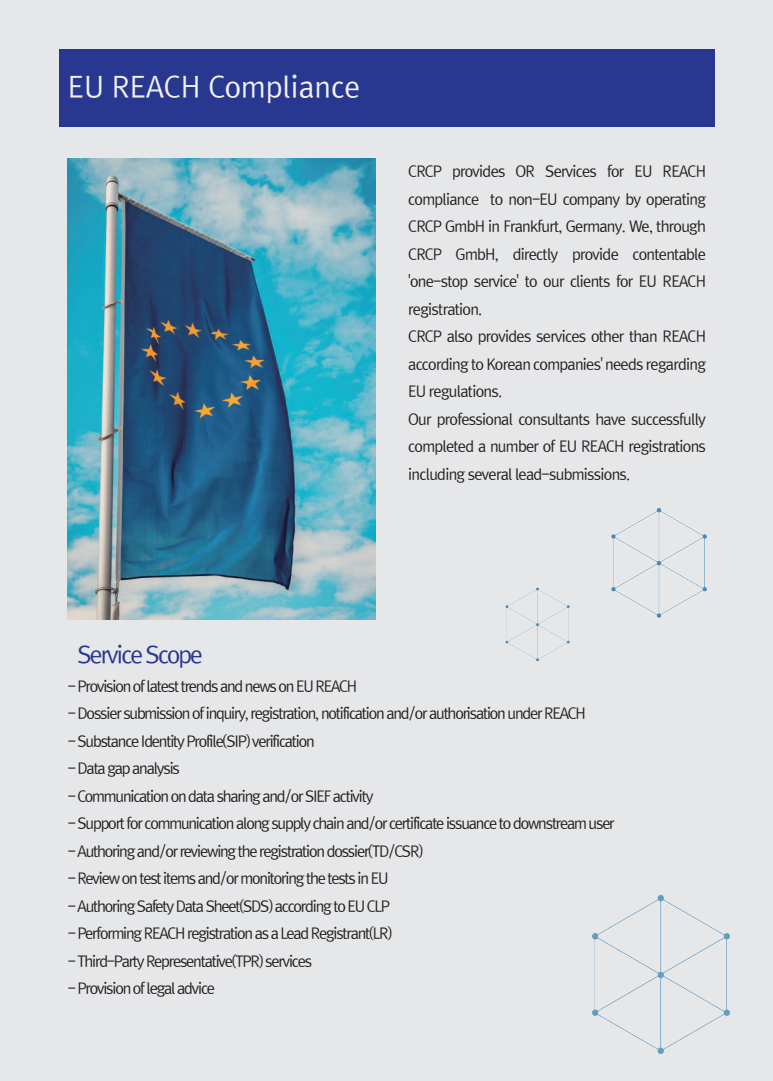
<style>
.page{position:relative;width:773px;height:1081px;background:#fff}
.page>*{position:absolute;margin:0;border:0;box-sizing:border-box;transform-origin:0 0}
.t1{font:28.75px "Rix Go M";color:#f0f1f0}
.t2{font:23.25px "Rix Go M";letter-spacing:-.08em;color:#283890}
.t3{font:15px "Rix Go M";letter-spacing:-.08em;color:#231f20}
.t4{font:15px/27.5px "Rix Go M";letter-spacing:-.05em;color:#231f20}
</style>
<div class="page">
<div style="left:0;top:1px;width:772px;height:1080px;background:#e6e7e9"></div>
<div style="left:59px;top:49px;width:655px;height:78px;background:#283890"></div>
<img style="left:68px;top:158px;width:307px;height:461px">
<img style="left:611px;top:508px;width:96px;height:110px">
<img style="left:592px;top:895px;width:138px;height:159px">
<img style="left:505px;top:587px;width:65px;height:75px">
<h1 class="t1" style="left:68px;top:70px;width:294px">EU REACH Compliance</h1>
<p class="t4" style="left:408px;top:158px;width:299px">CRCP provides OR Services for EU REACH compliance to non-EU company by operating CRCP GmbH in Frankfurt, Germany. We, through CRCP GmbH, directly provide contentable 'one-stop service' to our clients for EU REACH registration.<br>CRCP also provides services other than REACH according to Korean companies' needs regarding EU regulations.<br>Our professional consultants have successfully completed a number of EU REACH registrations including several lead-submissions.</p>
<h2 class="t2" style="left:77px;top:640px;width:127px">Service Scope</h2>
<p class="t3" style="left:68px;top:677px;width:291px">- Provision of latest trends and news on EU REACH</p>
<p class="t3" style="left:68px;top:705px;width:519px">- Dossier submission of inquiry, registration, notification and/or authorisation under REACH</p>
<p class="t3" style="left:68px;top:732px;width:248px">- Substance Identity Profile(SIP) verification</p>
<p class="t3" style="left:68px;top:760px;width:114px">- Data gap analysis</p>
<p class="t3" style="left:68px;top:787px;width:307px">- Communication on data sharing and/or SIEF activity</p>
<p class="t3" style="left:68px;top:815px;width:548px">- Support for communication along supply chain and/or certificate issuance to downstream user</p>
<p class="t3" style="left:68px;top:842px;width:357px">- Authoring and/or reviewing the registration dossier(TD/CSR)</p>
<p class="t3" style="left:68px;top:870px;width:322px">- Review on test items and/or monitoring the tests in EU</p>
<p class="t3" style="left:68px;top:897px;width:323px">- Authoring Safety Data Sheet(SDS) according to EU CLP</p>
<p class="t3" style="left:68px;top:925px;width:326px">- Performing REACH registration as a Lead Registrant(LR)</p>
<p class="t3" style="left:68px;top:952px;width:246px">- Third-Party Representative(TPR) services</p>
<p class="t3" style="left:68px;top:980px;width:149px">- Provision of legal advice</p>
</div>
